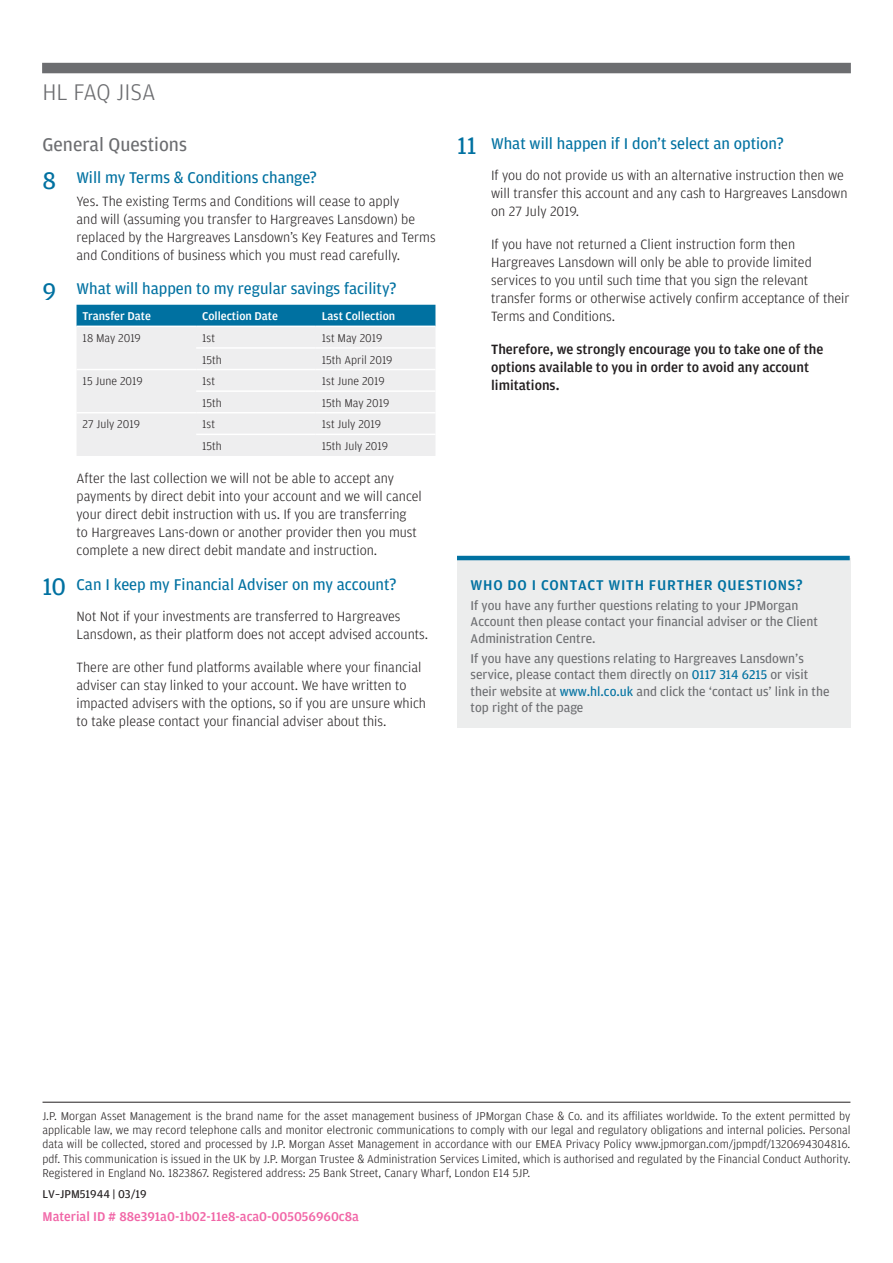
<style>
.page{position:relative;width:893px;height:1263px;background:#fff}
.page>*{position:absolute;margin:0;border:0;box-sizing:border-box;transform-origin:0 0}
.t1{font:300 24px "Amplitude";color:#6c6d70}
.Introduction_header{font:19.5px "Amplitude";color:#6c6d70}
.t2{font:16.5px "Amplitude";color:#0071a1}
.Next_Steps_Title{font:500 15px "Amplitude";letter-spacing:.05em;color:#0071a1}
.Body_copy{font:300 14.25px/18px "Amplitude";color:#231f20}
.Body_copy-2{font:500 14.25px/18px "Amplitude";color:#231f20}
.Next_Steps_Body_Copy{font:13.5px/16.5px "Amplitude";color:#6c6d70}
.t3{font:500 13.5px "Amplitude";color:#f166a7}
.Disclaimer_text{font:300 12px/14.4px "Amplitude";color:#231f20;text-align:justify}
.Table_Body{font:300 12px "Amplitude";color:#231f20}
.Table_Body-2{font:500 12px "Amplitude";color:#fff}
.Product_code{font:12px "Amplitude";color:#231f20}
.s1{font-size:25.5px}
.s2{color:#0071a1}
</style>
<div class="page">
<div style="left:42px;top:63px;width:809px;height:10px;background:#6c6d70"></div>
<div style="left:77px;top:305px;width:358px;height:21px;background:#0071a1"></div>
<div style="left:77px;top:327px;width:358px;height:129px;background:#eeeeef"></div>
<hr style="left:196px;top:347px;width:120px;height:2px;background:#fff">
<hr style="left:316px;top:347px;width:119px;height:2px;background:#fff">
<hr style="left:77px;top:369px;width:119px;height:1px;background:#fff">
<hr style="left:77px;top:412px;width:119px;height:1px;background:#fff">
<hr style="left:196px;top:369px;width:120px;height:1px;background:#fff">
<hr style="left:316px;top:369px;width:119px;height:1px;background:#fff">
<hr style="left:196px;top:390px;width:120px;height:2px;background:#fff">
<hr style="left:316px;top:390px;width:119px;height:2px;background:#fff">
<hr style="left:196px;top:412px;width:120px;height:1px;background:#fff">
<hr style="left:316px;top:412px;width:119px;height:1px;background:#fff">
<hr style="left:196px;top:434px;width:120px;height:1px;background:#fff">
<hr style="left:316px;top:434px;width:119px;height:1px;background:#fff">
<hr style="left:43px;top:1102px;width:807px;height:1px;background:#231f20">
<div style="left:457px;top:558px;width:393px;height:169px;background:#eceded"></div>
<hr style="left:457px;top:556px;width:393px;height:4px;background:#0071a1">
<h1 class="t1" style="left:43px;top:77px;width:114px">HL FAQ JISA</h1>
<p class="Introduction_header" style="left:43px;top:132px;width:146px">General Questions</p>
<p class="t2" style="left:43px;top:168px;width:276px"><span class="s1">8</span> Will my Terms &amp; Conditions change?</p>
<p class="Body_copy" style="left:77px;top:192px;width:361px">Yes. The existing Terms and Conditions will cease to apply<br>and will (assuming you transfer to Hargreaves Lansdown) be replaced by the Hargreaves Lansdown’s Key Features and Terms and Conditions of business which you must read carefully.</p>
<p class="t2" style="left:43px;top:279px;width:356px"><span class="s1">9</span> What will happen to my regular savings facility?</p>
<p class="Table_Body-2" style="left:83px;top:309px;width:70px">Transfer Date</p>
<p class="Table_Body-2" style="left:202px;top:309px;width:77px">Collection Date</p>
<p class="Table_Body-2" style="left:322px;top:309px;width:75px">Last Collection</p>
<p class="Table_Body" style="left:83px;top:330px;width:60px">18 May 2019</p>
<p class="Table_Body" style="left:202px;top:330px;width:14px">1st</p>
<p class="Table_Body" style="left:322px;top:330px;width:62px">1st May 2019</p>
<p class="Table_Body" style="left:202px;top:352px;width:21px">15th</p>
<p class="Table_Body" style="left:322px;top:352px;width:72px">15th April 2019</p>
<p class="Table_Body" style="left:83px;top:374px;width:62px">15 June 2019</p>
<p class="Table_Body" style="left:202px;top:374px;width:14px">1st</p>
<p class="Table_Body" style="left:322px;top:374px;width:64px">1st June 2019</p>
<p class="Table_Body" style="left:202px;top:395px;width:21px">15th</p>
<p class="Table_Body" style="left:322px;top:395px;width:69px">15th May 2019</p>
<p class="Table_Body" style="left:83px;top:417px;width:59px">27 July 2019</p>
<p class="Table_Body" style="left:202px;top:417px;width:14px">1st</p>
<p class="Table_Body" style="left:322px;top:417px;width:61px">1st July 2019</p>
<p class="Table_Body" style="left:202px;top:438px;width:21px">15th</p>
<p class="Table_Body" style="left:322px;top:438px;width:68px">15th July 2019</p>
<p class="Body_copy" style="left:77px;top:469px;width:347px">After the last collection we will not be able to accept any payments by direct debit into your account and we will cancel your direct debit instruction with us. If you are transferring<br>to Hargreaves Lans-down or another provider then you must complete a new direct debit mandate and instruction.</p>
<p class="t2" style="left:43px;top:574px;width:356px"><span class="s1">10</span> Can I keep my Financial Adviser on my account?</p>
<p class="Body_copy" style="left:77px;top:607px;width:353px">Not Not if your investments are transferred to Hargreaves<br>Lansdown, as their platform does not accept advised accounts.</p>
<p class="Body_copy" style="left:77px;top:658px;width:351px">There are other fund platforms available where your financial adviser can stay linked to your account. We have written to impacted advisers with the options, so if you are unsure which to take please contact your financial adviser about this.</p>
<p class="t2" style="left:457px;top:133px;width:328px"><span class="s1">11</span> What will happen if I don’t select an option?</p>
<p class="Body_copy" style="left:491px;top:165px;width:358px">If you do not provide us with an alternative instruction then we will transfer this account and any cash to Hargreaves Lansdown on 27 July 2019.</p>
<p class="Body_copy" style="left:491px;top:235px;width:360px">If you have not returned a Client instruction form then Hargreaves Lansdown will only be able to provide limited services to you until such time that you sign the relevant transfer forms or otherwise actively confirm acceptance of their Terms and Conditions.</p>
<p class="Body_copy-2" style="left:491px;top:340px;width:334px">Therefore, we strongly encourage you to take one of the options available to you in order to avoid any account limitations.</p>
<p class="Next_Steps_Title" style="left:471px;top:576px;width:334px">WHO DO I CONTACT WITH FURTHER QUESTIONS?</p>
<p class="Next_Steps_Body_Copy" style="left:471px;top:597px;width:349px">If you have any further questions relating to your JPMorgan<br>Account then please contact your financial adviser or the Client<br>Administration Centre.</p>
<p class="Next_Steps_Body_Copy" style="left:471px;top:649px;width:360px">If you have any questions relating to Hargreaves Lansdown’s service, please contact them directly on <span class="s2">0117 314 6215</span> or visit their website at <span class="s2">www.hl.co.uk</span> and click the ‘contact us’ link in the top right of the page</p>
<p class="Disclaimer_text" style="left:43px;top:1108px;width:809px">J.P. Morgan Asset Management is the brand name for the asset management business of JPMorgan Chase &amp; Co. and its affiliates worldwide. To the extent permitted by applicable law, we may record telephone calls and monitor electronic communications to comply with our legal and regulatory obligations and internal policies. Personal data will be collected, stored and processed by J.P. Morgan Asset Management in accordance with our EMEA Privacy Policy www.jpmorgan.com/jpmpdf/1320694304816. pdf. This communication is issued in the UK by J.P. Morgan Trustee &amp; Administration Services Limited, which is authorised and regulated by the Financial Conduct Authority.<br>Registered in England No. 1823867. Registered address: 25 Bank Street, Canary Wharf, London E14 5JP.</p>
<p class="Product_code" style="left:43px;top:1186px;width:106px">LV–JPM51944 | 03/19</p>
<p class="t3" style="left:43px;top:1208px;width:318px">Material ID # 88e391a0-1b02-11e8-aca0-005056960c8a</p>
</div>
